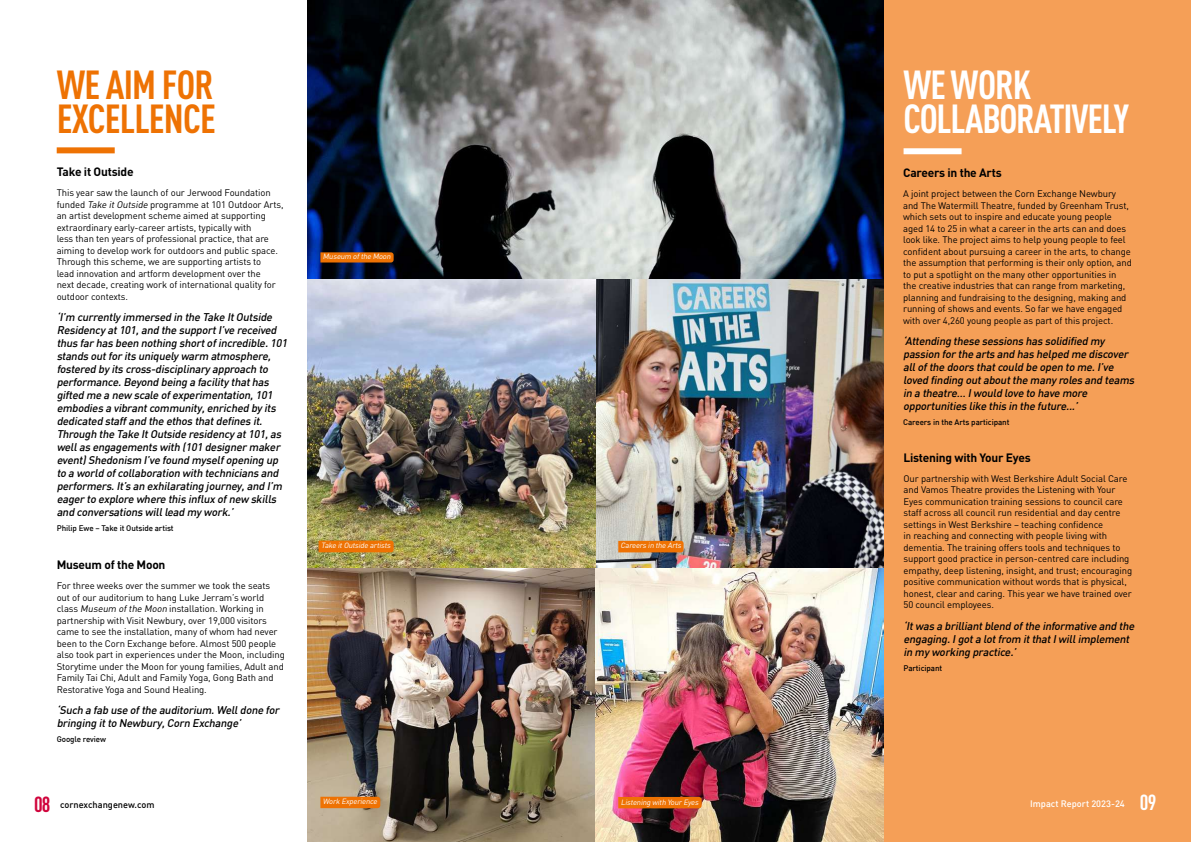
<style>
.page{position:relative;width:1191px;height:842px;background:#fff}
.page>*{position:absolute;margin:0;border:0;box-sizing:border-box;transform-origin:0 0}
.t1{font:700 40px/34px "DIN Cond";letter-spacing:-.03em;color:#fff}
.t2{font:700 40px/34px "DIN Cond";letter-spacing:-.02em;color:#ee7203}
.t3{font:700 21.6px "DIN Cond";color:#d0043c}
.t4{font:700 21.6px "DIN Cond";color:#fff}
.t5{font:700 12px "DIN";letter-spacing:-.02em;color:#000}
.t6{font:italic 500 11px/13px "DIN";color:#000}
.t7{font:9.5px/11.5px "DIN";letter-spacing:-.01em;color:#000}
.t8{font:500 9.2px "DIN";color:#000}
.t9{font:500 9.2px "DIN";color:#fff}
.t10{font:500 8px "DIN";letter-spacing:-.01em;color:#000}
.t11{font:italic 7.6px "DIN";color:#fff}
.s1{font-style:italic}
</style>
<div class="page">
<div style="left:883px;top:0;width:308px;height:842px;background:#f59f57"></div>
<div style="left:57px;top:147px;width:58px;height:6px;background:#ee7203"></div>
<div style="left:903px;top:148px;width:58px;height:6px;background:#fff"></div>
<img style="left:595px;top:279px;width:288px;height:563px">
<img style="left:308px;top:279px;width:287px;height:563px">
<img style="left:308px;top:0;width:575px;height:279px">
<svg style="left:320px;top:252px;width:73px;height:10px"></svg>
<svg style="left:320px;top:797px;width:60px;height:11px"></svg>
<svg style="left:618px;top:797px;width:83px;height:11px"></svg>
<svg style="left:618px;top:541px;width:65px;height:11px"></svg>
<svg style="left:318px;top:541px;width:75px;height:11px"></svg>
<h1 class="t2" style="left:57px;top:67px;width:161px">WE AIM FOR<br>EXCELLENCE</h1>
<p class="t5" style="left:57px;top:164px;width:78px">Take it Outside</p>
<p class="t7" style="left:57px;top:187px;width:228px">This year saw the launch of our Jerwood Foundation funded <span class="s1">Take itOutside</span> programme at 101 Outdoor Arts, an artist development scheme aimed at supporting extraordinary early-career artists, typically with<br>less than ten years of professional practice, that are aiming to develop work for outdoors and public space.<br>Through this scheme, we are supporting artists to<br>lead innovation and artform development over the<br>next decade, creating work of international quality for outdoor contexts.</p>
<p class="t6" style="left:57px;top:310px;width:234px">‘I’m currently immersed in the Take ItOutside Residency at101,and the supportI’ve received thus farhas been nothing shortofincredible.101 stands outforits uniquely warm atmosphere, fostered by its cross-disciplinary approach to performance.Beyond being a facility thathas gifted me a new scale ofexperimentation,101 embodies a vibrantcommunity,enriched by its dedicated staffand the ethos thatdefines it.<br>Through the Take ItOutside residency at101,as wellas engagements with (101 designermaker event)Shedonism I’ve found myselfopening up to a world ofcollaboration with technicians and performers.It’s an exhilarating journey,and I’m eagerto explore where this influx ofnew skills and conversations willlead my work.’</p>
<p class="t10" style="left:57px;top:523px;width:118px">Philip Ewe – Take it Outside artist</p>
<p class="t5" style="left:57px;top:557px;width:110px">Museum of the Moon</p>
<p class="t7" style="left:57px;top:580px;width:230px">For three weeks over the summer we took the seats out of our auditorium to hang Luke Jerram’s world class <span class="s1">Museum ofthe Moon</span> installation. Working in partnership with Visit Newbury, over 19,000 visitors came to see the installation, many of whom had never been to the Corn Exchange before. Almost 500 people also took part in experiences under the Moon, including Storytime under the Moon for young families, Adult and Family Tai Chi, Adult and Family Yoga, Gong Bath and Restorative Yoga and Sound Healing.</p>
<p class="t6" style="left:57px;top:704px;width:226px">‘Such a fab use ofthe auditorium.Welldone for bringing itto Newbury,Corn Exchange’</p>
<p class="t10" style="left:57px;top:734px;width:51px">Google review</p>
<h2 class="t3" style="left:34px;top:791px;width:18px">08</h2>
<p class="t8" style="left:60px;top:799px;width:96px">cornexchangenew.com</p>
<p class="t11" style="left:323px;top:252px;width:71px">Museum ofthe Moon</p>
<p class="t11" style="left:321px;top:541px;width:72px">Take itOutside artists</p>
<p class="t11" style="left:620px;top:541px;width:64px">Careers in the Arts</p>
<p class="t11" style="left:323px;top:797px;width:58px">Work Experience</p>
<p class="t11" style="left:621px;top:797px;width:81px">Listening with YourEyes</p>
<h1 class="t1" style="left:903px;top:67px;width:227px">WE WORK<br>COLLABORATIVELY</h1>
<p class="t5" style="left:903px;top:165px;width:100px">Careers in the Arts</p>
<p class="t7" style="left:903px;top:188px;width:230px">A joint project between the Corn Exchange Newbury and The Watermill Theatre, funded by Greenham Trust, which sets out to inspire and educate young people aged 14 to 25 in what a career in the arts can and does look like. The project aims to help young people to feel confident about pursuing a career in the arts, to change the assumption that performing is their only option, and to put a spotlight on the many other opportunities in the creative industries that can range from marketing, planning and fundraising to the designing, making and running of shows and events. So far we have engaged with over 4,260 young people as part of this project.</p>
<p class="t6" style="left:903px;top:334px;width:235px">‘Attending these sessions has solidified my passion forthe arts and has helped me discover allofthe doors thatcould be open to me.I’ve loved finding outaboutthe many roles and teams in a theatre… Iwould love to have more opportunities like this in the future...’</p>
<p class="t10" style="left:903px;top:417px;width:108px">Careers in the Arts participant</p>
<p class="t5" style="left:903px;top:450px;width:129px">Listening with Your Eyes</p>
<p class="t7" style="left:903px;top:473px;width:230px">Our partnership with West Berkshire Adult Social Care and Vamos Theatre provides the Listening with Your Eyes communication training sessions to council care staff across all council run residential and day centre settings in West Berkshire – teaching confidence<br>in reaching and connecting with people living with dementia. The training offers tools and techniques to support good practice in person-centred care including empathy, deep listening, insight, and trust; encouraging positive communication without words that is physical, honest, clear and caring. This year we have trained over 50 council employees.</p>
<p class="t6" style="left:903px;top:619px;width:235px">‘Itwas a brilliantblend ofthe informative and the engaging.Igota lotfrom itthatIwillimplement in my working practice.’</p>
<p class="t10" style="left:903px;top:663px;width:40px">Participant</p>
<p class="t9" style="left:1030px;top:798px;width:96px">Impact Report 2023-24</p>
<h2 class="t4" style="left:1140px;top:789px;width:18px">09</h2>
</div>
